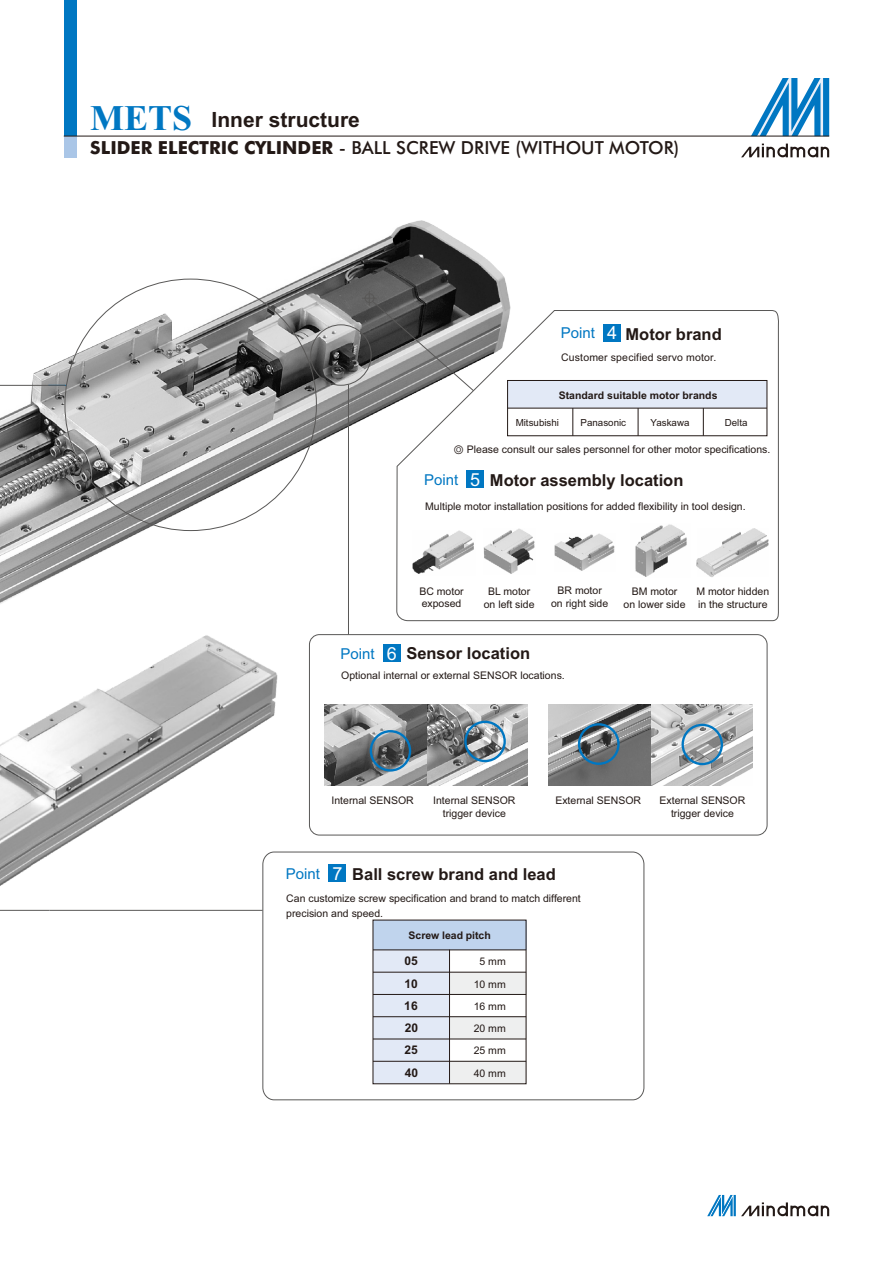
<style>
.page{position:relative;width:893px;height:1263px;background:#fff}
.page>*{position:absolute;margin:0;border:0;box-sizing:border-box;transform-origin:0 0}
.t1{font:700 36px "Times New Roman";color:#0077c2}
.t2{font:700 21px "Arial";color:#231916}
.t3{font:500 18px "Futura BT";color:#231916}
.t4{font:18px "Arial";color:#fff}
.t5{font:700 16.5px "Arial";color:#231916}
.t6{font:15px "Arial";color:#0077c2}
.t7{font:700 12px/22.4px "Arial";color:#231916;text-align:justify}
.t8{font:10.5px/12.8px "Arial";color:#231916;text-align:center}
.t9{font:700 10.5px "Arial";color:#231916}
.t10{font:9.75px "Arial";color:#231916}
.s1{font-weight:700}
.s2{font-family:"Arial Unicode MS"}
</style>
<div class="page">
<svg style="left:751px;top:78px;width:78px;height:58px"></svg>
<div style="left:64px;top:0;width:13px;height:136px;background:#0077c2"></div>
<div style="left:64px;top:136px;width:13px;height:21px;background:#aac6e7"></div>
<hr style="left:64px;top:136px;width:765px;height:1px;background:#231916">
<svg style="left:741px;top:144px;width:88px;height:13px"></svg>
<svg style="left:707px;top:1195px;width:122px;height:21px"></svg>
<img style="left:0;top:220px;width:513px;height:566px">
<img style="left:549px;top:704px;width:203px;height:81px">
<img style="left:325px;top:704px;width:203px;height:81px">
<div style="left:309px;top:634px;width:458px;height:201px;border:1px solid #595857;border-radius:10px"></div>
<div style="left:373px;top:972px;width:153px;height:22px;background:#eeefef"></div>
<div style="left:373px;top:1016px;width:153px;height:23px;background:#eeefef"></div>
<div style="left:373px;top:1061px;width:153px;height:23px;background:#eeefef"></div>
<img style="left:51px;top:629px;width:227px;height:281px">
<svg style="left:396px;top:309px;width:383px;height:312px"></svg>
<div style="left:262px;top:851px;width:382px;height:249px;border:1px solid #595857;border-radius:12px"></div>
<div style="left:373px;top:943px;width:76px;height:140px;background:#e2e9f6"></div>
<hr style="left:50px;top:910px;width:213px;height:1px;background:#595857">
<div style="left:310px;top:324px;width:62px;height:62px;border:1px solid #595857;border-radius:50%"></div>
<hr style="left:348px;top:384px;width:1px;height:251px;background:#595857">
<svg style="left:361px;top:290px;width:114px;height:102px"></svg>
<div style="left:370px;top:730px;width:41px;height:41px;border:2px solid #0077c2;border-radius:50%"></div>
<div style="left:464px;top:721px;width:42px;height:41px;border:2px solid #0077c2;border-radius:50%"></div>
<div style="left:578px;top:723px;width:42px;height:42px;border:2px solid #0077c2;border-radius:50%"></div>
<div style="left:681px;top:724px;width:42px;height:41px;border:2px solid #0077c2;border-radius:50%"></div>
<div style="left:373px;top:920px;width:153px;height:30px;background:#c0d4ed"></div>
<hr style="left:373px;top:972px;width:153px;height:1px;background:#231916">
<hr style="left:373px;top:994px;width:153px;height:1px;background:#231916">
<hr style="left:373px;top:1016px;width:153px;height:1px;background:#231916">
<hr style="left:373px;top:1038px;width:153px;height:1px;background:#231916">
<div style="left:508px;top:380px;width:259px;height:28px;background:#e2e9f6"></div>
<svg style="left:572px;top:409px;width:1px;height:25px"></svg>
<svg style="left:703px;top:409px;width:1px;height:25px"></svg>
<svg style="left:638px;top:409px;width:1px;height:25px"></svg>
<hr style="left:373px;top:1061px;width:153px;height:1px;background:#231916">
<svg style="left:0;top:506px;width:51px;height:405px"></svg>
<hr style="left:0;top:385px;width:65px;height:1px;background:#595857">
<div style="left:603px;top:324px;width:17px;height:17px;background:#0077c2"></div>
<div style="left:467px;top:470px;width:17px;height:17px;background:#0077c2"></div>
<div style="left:383px;top:644px;width:17px;height:17px;background:#0077c2"></div>
<div style="left:329px;top:864px;width:17px;height:17px;background:#0077c2"></div>
<hr style="left:373px;top:949px;width:153px;height:1px;background:#231916">
<hr style="left:449px;top:950px;width:1px;height:133px;background:#231916">
<div style="left:507px;top:380px;width:260px;height:56px;border:1px solid #231916"></div>
<hr style="left:508px;top:408px;width:259px;height:1px;background:#231916">
<h1 class="t1" style="left:90px;top:105px;width:104px">METS</h1>
<h3 class="t3" style="left:90px;top:141px;width:591px"><span class="s1">SLIDER ELECTRIC CYLINDER</span> - BALL SCREW DRIVE (WITHOUT MOTOR)</h3>
<h2 class="t2" style="left:212px;top:112px;width:150px">Inner structure</h2>
<h3 class="t6" style="left:561px;top:327px;width:36px">Point</h3>
<h3 class="t4" style="left:607px;top:326px;width:12px">4</h3>
<h3 class="t5" style="left:625px;top:327px;width:98px">Motor brand</h3>
<p class="t8" style="left:561px;top:351px;width:157px">Customer specified servo motor.</p>
<p class="t9" style="left:559px;top:391px;width:160px">Standard suitable motor brands</p>
<p class="t10" style="left:516px;top:419px;width:45px">Mitsubishi</p>
<p class="t10" style="left:581px;top:419px;width:47px">Panasonic</p>
<p class="t10" style="left:651px;top:419px;width:40px">Yaskawa</p>
<p class="t10" style="left:725px;top:419px;width:24px">Delta</p>
<p class="t8" style="left:453px;top:444px;width:318px"><span class="s2">Ⓞ</span> Please consult our sales personnel for other motor specifications.</p>
<h3 class="t6" style="left:424px;top:474px;width:36px">Point</h3>
<h3 class="t4" style="left:470px;top:472px;width:12px">5</h3>
<h3 class="t5" style="left:490px;top:474px;width:195px">Motor assembly location</h3>
<p class="t8" style="left:425px;top:501px;width:322px">Multiple motor installation positions for added flexibility in tool design.</p>
<p class="t8" style="left:419px;top:585px;width:46px;text-align:left">BC motor exposed</p>
<p class="t8" style="left:484px;top:586px;width:52px">BL motor on left side</p>
<p class="t8" style="left:551px;top:585px;width:59px">BR motor on right side</p>
<p class="t8" style="left:624px;top:586px;width:63px">BM motor<br>on lower side</p>
<p class="t8" style="left:696px;top:586px;width:74px;text-align:left">M motor hidden in the structure</p>
<h3 class="t5" style="left:406px;top:647px;width:125px">Sensor location</h3>
<p class="t8" style="left:341px;top:669px;width:225px">Optional internal or external SENSOR locations.</p>
<h3 class="t4" style="left:387px;top:647px;width:12px">6</h3>
<h3 class="t6" style="left:341px;top:648px;width:36px">Point</h3>
<p class="t8" style="left:331px;top:795px;width:84px">Internal SENSOR</p>
<p class="t8" style="left:433px;top:795px;width:84px">Internal SENSOR trigger device</p>
<p class="t8" style="left:555px;top:795px;width:87px">External SENSOR</p>
<p class="t8" style="left:660px;top:795px;width:87px">External SENSOR trigger device</p>
<h3 class="t6" style="left:286px;top:868px;width:36px">Point</h3>
<h3 class="t4" style="left:332px;top:867px;width:12px">7</h3>
<h3 class="t5" style="left:352px;top:867px;width:205px">Ball screw brand and lead</h3>
<p class="t8" style="left:286px;top:891px;width:296px;line-height:15.3px;text-align:left">Can customize screw specification and brand to match different precision and speed.</p>
<p class="t9" style="left:408px;top:931px;width:84px">Screw lead pitch</p>
<p class="t7" style="left:404px;top:951px;width:15px">05</p>
<p class="t7" style="left:404px;top:995px;width:15px">16</p>
<p class="t7" style="left:404px;top:973px;width:15px">10</p>
<p class="t7" style="left:405px;top:1018px;width:15px">20<br>25<br>40</p>
<p class="t8" style="left:479px;top:956px;width:28px">5 mm</p>
<p class="t8" style="left:474px;top:1001px;width:34px">16 mm</p>
<p class="t8" style="left:474px;top:978px;width:34px">10 mm</p>
<p class="t8" style="left:474px;top:1018px;width:34px;line-height:22.4px;text-align:justify">20 mm 25 mm 40 mm</p>
</div>
